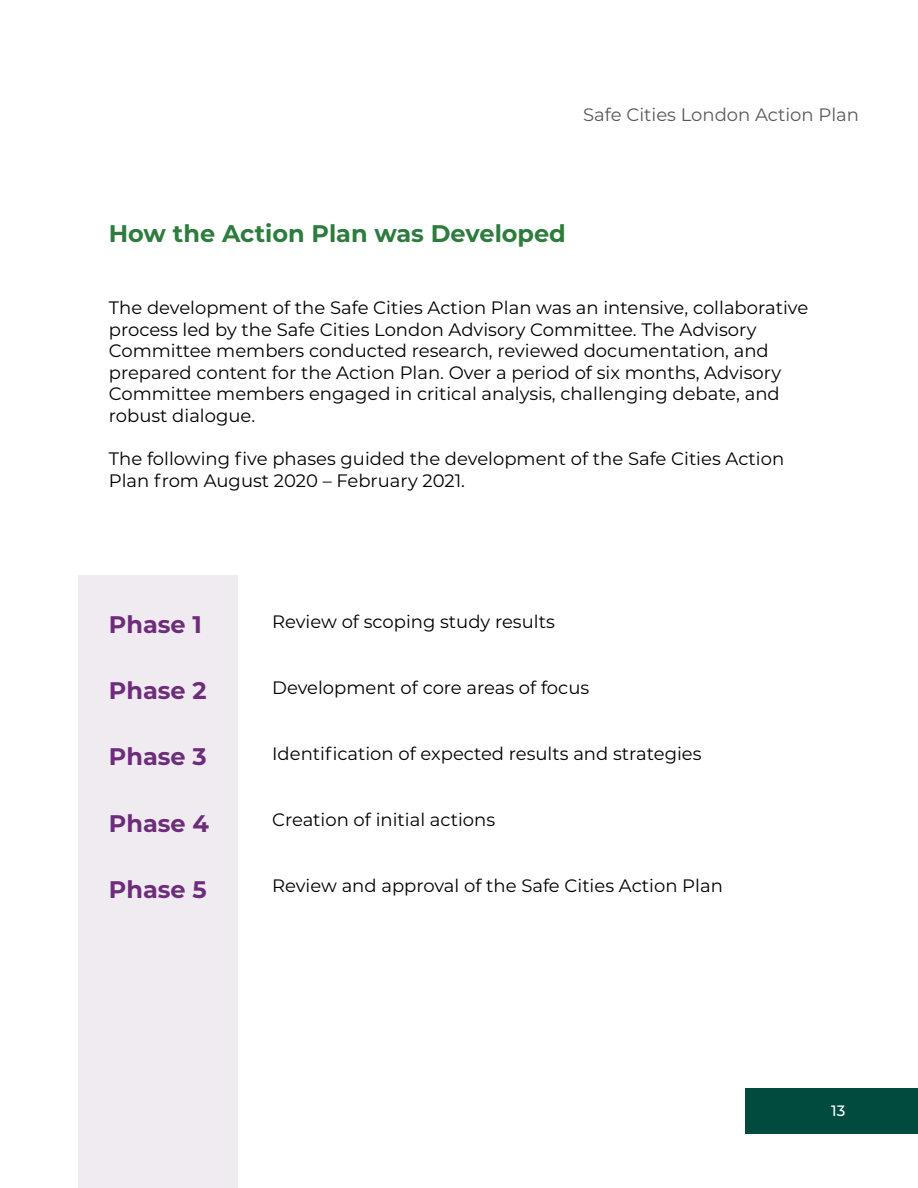
<style>
.page{position:relative;width:918px;height:1188px;background:#fff}
.page>*{position:absolute;margin:0;border:0;box-sizing:border-box;transform-origin:0 0}
.Call_out_text{font:700 24px "Montserrat";color:#6d2d7a}
.Paragraph_Subheading{font:700 24px "Montserrat";color:#2d7c3d}
.Paragraph_Body_Copy{font:18px/21.6px "Montserrat";color:#000}
.t1{font:18px "Montserrat";color:#58595b}
.t2{font:500 15px "Montserrat";color:#fff}
</style>
<div class="page">
<div style="left:78px;top:575px;width:160px;height:613px;background:#f0eaf1"></div>
<div style="left:745px;top:1089px;width:173px;height:45px;background:#004b3d"></div>
<p class="t1" style="left:583px;top:102px;width:277px">Safe Cities London Action Plan</p>
<h2 class="Paragraph_Subheading" style="left:109px;top:216px;width:459px">How the Action Plan was Developed</h2>
<p class="Paragraph_Body_Copy" style="left:109px;top:296px;width:701px">The development of the Safe Cities Action Plan was an intensive, collaborative process led by the Safe Cities London Advisory Committee. The Advisory Committee members conducted research, reviewed documentation, and prepared content for the Action Plan. Over a period of six months, Advisory Committee members engaged in critical analysis, challenging debate, and robust dialogue.</p>
<p class="Paragraph_Body_Copy" style="left:109px;top:447px;width:677px">The following five phases guided the development of the Safe Cities Action<br>Plan from August 2020 – February 2021.</p>
<p class="Call_out_text" style="left:109px;top:608px;width:95px">Phase 1</p>
<p class="Paragraph_Body_Copy" style="left:272px;top:610px;width:284px">Review of scoping study results</p>
<p class="Call_out_text" style="left:109px;top:674px;width:99px">Phase 2</p>
<p class="Paragraph_Body_Copy" style="left:272px;top:676px;width:319px">Development of core areas of focus</p>
<p class="Call_out_text" style="left:109px;top:740px;width:99px">Phase 3</p>
<p class="Paragraph_Body_Copy" style="left:272px;top:742px;width:431px">Identification of expected results and strategies</p>
<p class="Call_out_text" style="left:109px;top:806px;width:102px">Phase 4</p>
<p class="Paragraph_Body_Copy" style="left:272px;top:808px;width:225px">Creation of initial actions</p>
<p class="Call_out_text" style="left:109px;top:872px;width:99px">Phase 5</p>
<p class="Paragraph_Body_Copy" style="left:272px;top:874px;width:452px">Review and approval of the Safe Cities Action Plan</p>
<p class="t2" style="left:831px;top:1100px;width:16px">13</p>
</div>
